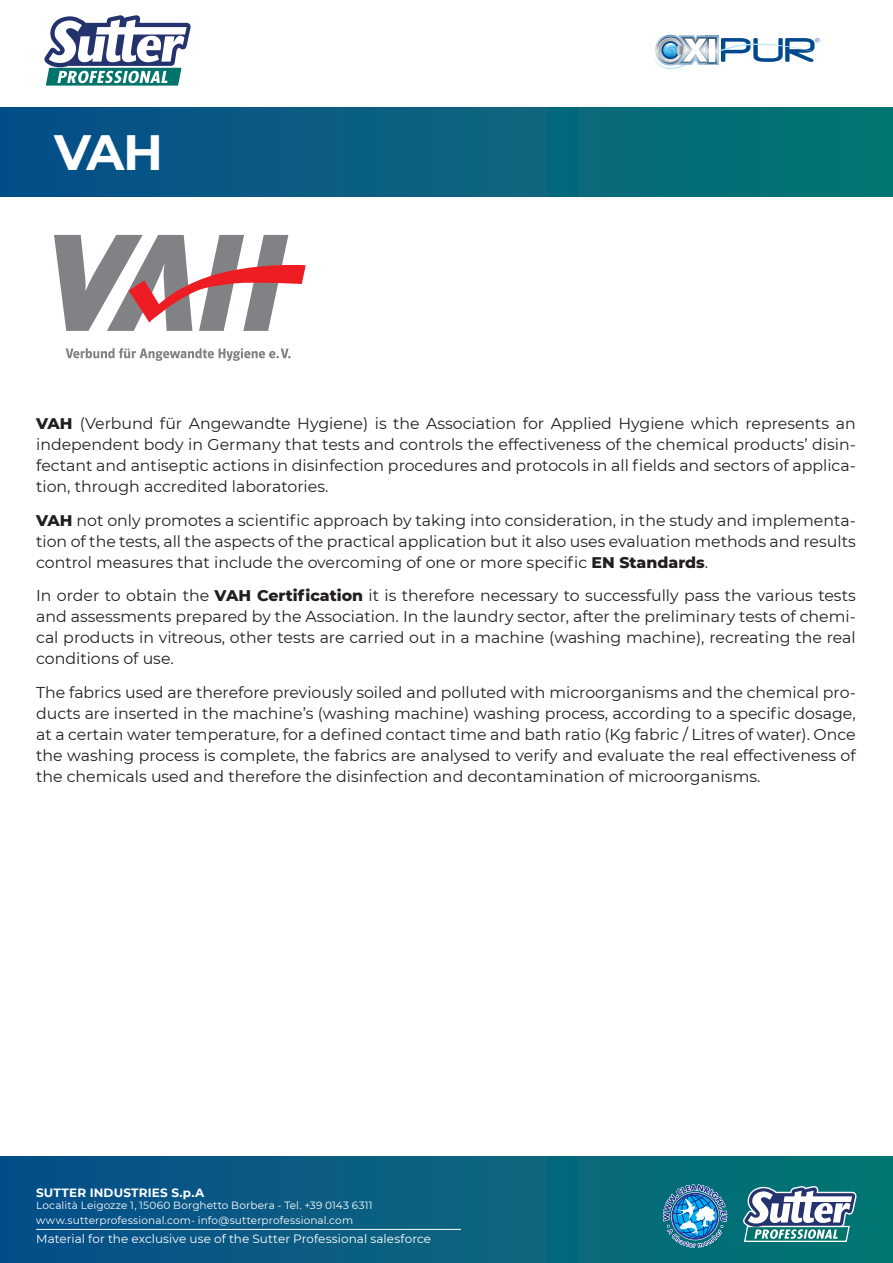
<style>
.page{position:relative;width:893px;height:1263px;background:#fff}
.page>*{position:absolute;margin:0;border:0;box-sizing:border-box;transform-origin:0 0}
.t1{font:700 49.5px "Montserrat";color:#fff}
.t2{font:15.75px/21px "Montserrat";color:#231f20;text-align:justify}
.t3{font:12px "Montserrat";letter-spacing:.005em;color:#fff}
.t4{font:700 12px "Montserrat";letter-spacing:.015em;color:#fff}
.t5{font:10.5px/14.4px "Montserrat";letter-spacing:.01em;color:#fff}
.s1{font-weight:800}
</style>
<div class="page">
<svg style="left:54px;top:235px;width:252px;height:96px"></svg>
<svg style="left:66px;top:348px;width:225px;height:13px"></svg>
<div style="left:0;top:1157px;width:893px;height:106px;background:linear-gradient(to right,#0a4e8a,#047772)"></div>
<div style="left:0;top:107px;width:893px;height:90px;background:linear-gradient(to right,#0a4e8a,#047772)"></div>
<svg style="left:742px;top:1185px;width:115px;height:57px"></svg>
<svg style="left:44px;top:15px;width:147px;height:71px"></svg>
<svg style="left:663px;top:1184px;width:64px;height:64px;background:#408ab0"></svg>
<hr style="left:36px;top:1229px;width:425px;height:1px;background:#fff">
<svg style="left:653px;top:35px;width:167px;height:34px"></svg>
<h1 class="t1" style="left:54px;top:117px;width:111px">VAH</h1>
<p class="t2" style="left:36px;top:412px;width:821px"><span class="s1">VAH</span> (Verbund für Angewandte Hygiene) is the Association for Applied Hygiene which represents an independent body in Germany that tests and controls the effectiveness of the chemical products’ disin&shy;fectant and antiseptic actions in disinfection procedures and protocols in all fields and sectors of applica&shy;tion, through accredited laboratories.</p>
<p class="t2" style="left:36px;top:509px;width:821px"><span class="s1">VAH</span> not only promotes a scientific approach by taking into consideration, in the study and implementa&shy;tion of the tests, all the aspects of the practical application but it also uses evaluation methods and results control measures that include the overcoming of one or more specific <span class="s1">EN Standards</span>.</p>
<p class="t2" style="left:36px;top:585px;width:821px">In order to obtain the <span class="s1">VAH Certification</span> it is therefore necessary to successfully pass the various tests and assessments prepared by the Association. In the laundry sector, after the preliminary tests of chemi&shy;cal products in vitreous, other tests are carried out in a machine (washing machine), recreating the real conditions of use.</p>
<p class="t2" style="left:36px;top:681px;width:821px">The fabrics used are therefore previously soiled and polluted with microorganisms and the chemical pro&shy;ducts are inserted in the machine’s (washing machine) washing process, according to a specific dosage, at a certain water temperature, for a defined contact time and bath ratio (Kg fabric / Litres of water). Once the washing process is complete, the fabrics are analysed to verify and evaluate the real effectiveness of the chemicals used and therefore the disinfection and decontamination of microorganisms.</p>
<p class="t4" style="left:36px;top:1184px;width:170px">SUTTER INDUSTRIES S.p.A</p>
<p class="t5" style="left:36px;top:1198px;width:338px">Località Leigozze 1, 15060 Borghetto Borbera - Tel. +39 0143 6311 www.sutterprofessional.com- info@sutterprofessional.com</p>
<p class="t3" style="left:36px;top:1230px;width:397px">Material for the exclusive use of the Sutter Professional salesforce</p>
</div>
